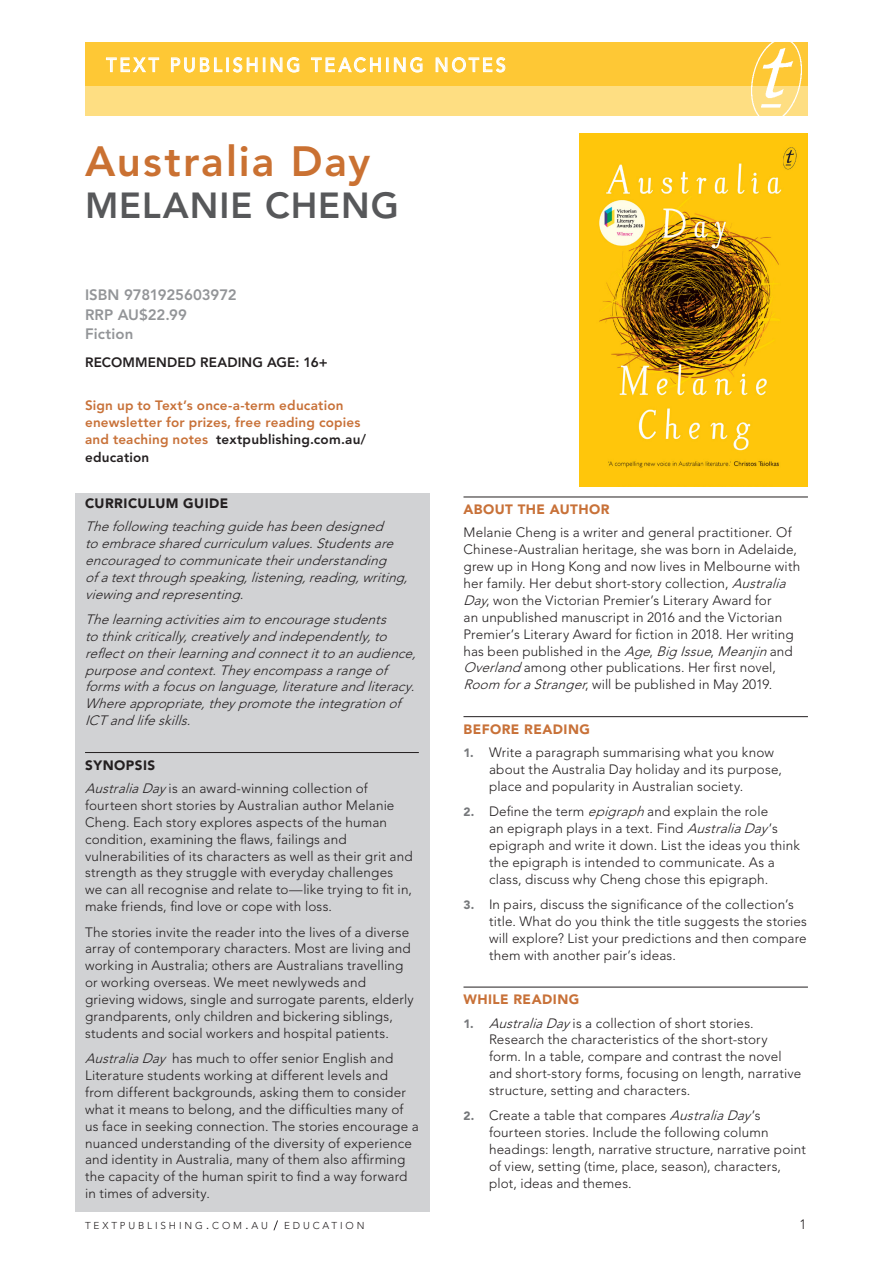
<style>
.page{position:relative;width:893px;height:1263px;background:#fff}
.page>*{position:absolute;margin:0;border:0;box-sizing:border-box;transform-origin:0 0}
.Book_title{font:800 42px "Avenir";letter-spacing:.045em;color:#ca7132}
.Author_name{font:800 36px "Avenir";letter-spacing:.025em;color:#57585a}
.t1{font:500 19.5px "Avenir";letter-spacing:.165em;color:#fff;scale:.91 1}
.ISBN_RRP{font:800 15px/19.5px "Avenir";color:#939598}
.Copy{font:300 13.5px/16.8px "Avenir";letter-spacing:.01em;color:#231f20}
.Copy-2{font:italic 300 13.5px/17px "Avenir";color:#231f20}
.Sign_up{font:800 13.5px/17.2px "Avenir";letter-spacing:.015em;color:#c87138}
.A-Head{font:900 13.5px "Avenir";letter-spacing:.035em;color:#c87138}
.Recommended_year{font:800 13.5px "Avenir";letter-spacing:.01em;color:#231f20}
.A-Head-2{font:900 13.5px "Avenir";letter-spacing:.035em;color:#231f20}
.t2{font:300 13.5px "Avenir";color:#231f20}
.t3{font:300 10.05px "Avenir";letter-spacing:.285em;color:#231f20}
.s1{color:#231f20}
.s2{font-style:italic}
.s3{font-weight:900;font-size:12px;color:#76787b}
.s4{font-size:14.25px}
</style>
<div class="page">
<svg style="left:273px;top:1220px;width:5px;height:11px"></svg>
<div style="left:75px;top:493px;width:354px;height:719px;background:#d1d2d4"></div>
<hr style="left:85px;top:752px;width:334px;height:1px;background:#231f20">
<hr style="left:463px;top:497px;width:345px;height:1px;background:#231f20">
<hr style="left:463px;top:716px;width:345px;height:1px;background:#231f20">
<hr style="left:463px;top:987px;width:345px;height:1px;background:#231f20">
<img style="left:579px;top:133px;width:229px;height:354px">
<svg style="left:85px;top:43px;width:723px;height:73px;background:#fed258"></svg>
<svg style="left:106px;top:57px;width:53px;height:16px"></svg>
<svg style="left:171px;top:57px;width:52px;height:16px"></svg>
<div style="left:226px;top:57px;width:3px;height:15px;border:1px solid #fff"></div>
<svg style="left:232px;top:57px;width:68px;height:16px"></svg>
<svg style="left:311px;top:56px;width:70px;height:17px"></svg>
<div style="left:386px;top:57px;width:3px;height:15px;border:1px solid #fff"></div>
<svg style="left:394px;top:57px;width:29px;height:16px"></svg>
<svg style="left:435px;top:57px;width:71px;height:16px"></svg>
<img style="left:751px;top:43px;width:50px;height:72px">
<p class="t1" style="left:106px;top:54px;width:440px">TEXT PUBLISHING TEACHING NOTES</p>
<p class="Book_title" style="left:85px;top:137px;width:287px">Australia Day</p>
<p class="Author_name" style="left:85px;top:184px;width:315px">MELANIE CHENG</p>
<p class="ISBN_RRP" style="left:85px;top:285px;width:153px">ISBN 9781925603972<br>RRP AU$22.99<br>Fiction</p>
<p class="Recommended_year" style="left:85px;top:354px;width:244px">RECOMMENDED READING AGE: 16+</p>
<p class="Sign_up" style="left:85px;top:396px;width:282px">Sign up to Text’s once-a-term education enewsletter for prizes, free reading copies and teaching notes <span class="s1">textpublishing.com.au/ education</span></p>
<p class="A-Head-2" style="left:85px;top:495px;width:145px">CURRICULUM GUIDE</p>
<p class="Copy-2" style="left:85px;top:518px;width:329px">Thefollowingteachingguidehasbeendesigned toembracesharedcurriculum values.Studentsare encouragedtocommunicatetheirunderstanding ofatextthroughspeaking,listening,reading,writing, viewingandrepresenting.</p>
<p class="Copy-2" style="left:85px;top:611px;width:337px">Thelearningactivitiesaim toencouragestudents tothinkcritically,creativelyandindependently,to reflectontheirlearningandconnectittoanaudience, purposeandcontext.Theyencompassarangeof formswithafocusonlanguage,literatureandliteracy.<br>Whereappropriate,theypromotetheintegrationof ICTandlifeskills.</p>
<p class="A-Head-2" style="left:85px;top:757px;width:72px">SYNOPSIS</p>
<p class="Copy" style="left:85px;top:780px;width:329px"><span class="s2">AustraliaDay</span>is an award-winning collection of fourteen short stories by Australian author Melanie Cheng. Each story explores aspects of the human condition, examining the flaws, failings and vulnerabilities of its characters as well as their grit and strength as they struggle with everyday challenges we can all recognise and relate to—like trying to fit in, make friends, find love or cope with loss.</p>
<p class="Copy" style="left:85px;top:923px;width:330px">The stories invite the reader into the lives of a diverse array of contemporary characters. Most are living and working in Australia; others are Australians travelling or working overseas. We meet newlyweds and grieving widows, single and surrogate parents, elderly grandparents, only children and bickering siblings, students and social workers and hospital patients.</p>
<p class="Copy" style="left:85px;top:1050px;width:335px"><span class="s2">AustraliaDay</span> has much to offer senior English and Literature students working at different levels and from different backgrounds, asking them to consider what it means to belong, and the difficulties many of us face in seeking connection. The stories encourage a nuanced understanding of the diversity of experience and identity in Australia, many of them also affirming the capacity of the human spirit to find a way forward in times of adversity.</p>
<p class="A-Head" style="left:463px;top:501px;width:148px">ABOUT THE AUTHOR</p>
<p class="Copy" style="left:463px;top:524px;width:338px">Melanie Cheng is a writer and general practitioner. Of Chinese-Australian heritage, she was born in Adelaide, grew up in Hong Kong and now lives in Melbourne with her family. Her debut short-story collection, <span class="s2">Australia Day</span>, won the Victorian Premier’s Literary Award for<br>an unpublished manuscript in 2016 and the Victorian Premier’s Literary Award for fiction in 2018. Her writing has been published in the <span class="s2">Age</span>, <span class="s2">BigIssue</span>, <span class="s2">Meanjin</span>and <span class="s2">Overland</span>among other publications. Her first novel, <span class="s2">Room foraStranger</span>, will be published in May 2019.</p>
<p class="A-Head" style="left:463px;top:721px;width:128px">BEFORE READING</p>
<p class="Copy" style="left:489px;top:744px;width:294px;text-indent:-26px"><span class="s3">1.</span> Write a paragraph summarising what you know about the Australia Day holiday and its purpose, place and popularity in Australian society.</p>
<p class="Copy" style="left:489px;top:803px;width:312px;text-indent:-26px"><span class="s3">2.</span> Define the term <span class="s2">epigraph</span>and explain the role<br>an epigraph plays in a text. Find <span class="s2">AustraliaDay</span>’s epigraph and write it down. List the ideas you think the epigraph is intended to communicate. As a class, discuss why Cheng chose this epigraph.</p>
<p class="Copy" style="left:489px;top:896px;width:319px;text-indent:-26px"><span class="s3">3.</span> In pairs, discuss the significance of the collection’s title. What do you think the title suggests the stories will explore? List your predictions and then compare them with another pair’s ideas.</p>
<p class="A-Head" style="left:463px;top:991px;width:117px">WHILE READING</p>
<p class="Copy" style="left:489px;top:1014px;width:314px;text-indent:-26px"><span class="s3">1.</span> <span class="s2">AustraliaDay</span>is a collection of short stories.<br>Research the characteristics of the short-story form. In a table, compare and contrast the novel and short-story forms, focusing on length, narrative structure, setting and characters.</p>
<p class="Copy" style="left:489px;top:1107px;width:318px;text-indent:-26px"><span class="s3">2.</span> Create a table that compares <span class="s2">AustraliaDay</span>’s fourteen stories. Include the following column headings: length, narrative structure, narrative point of view, setting (time, place, season), characters, plot, ideas and themes.</p>
<p class="t3" style="left:85px;top:1219px;width:185px">TEXTPUBLISHING<span class="s4">.</span>COM<span class="s4">.</span>AU</p>
<p class="t3" style="left:284px;top:1219px;width:82px">EDUCATION</p>
<p class="t2" style="left:800px;top:1216px;width:9px">1</p>
</div>
